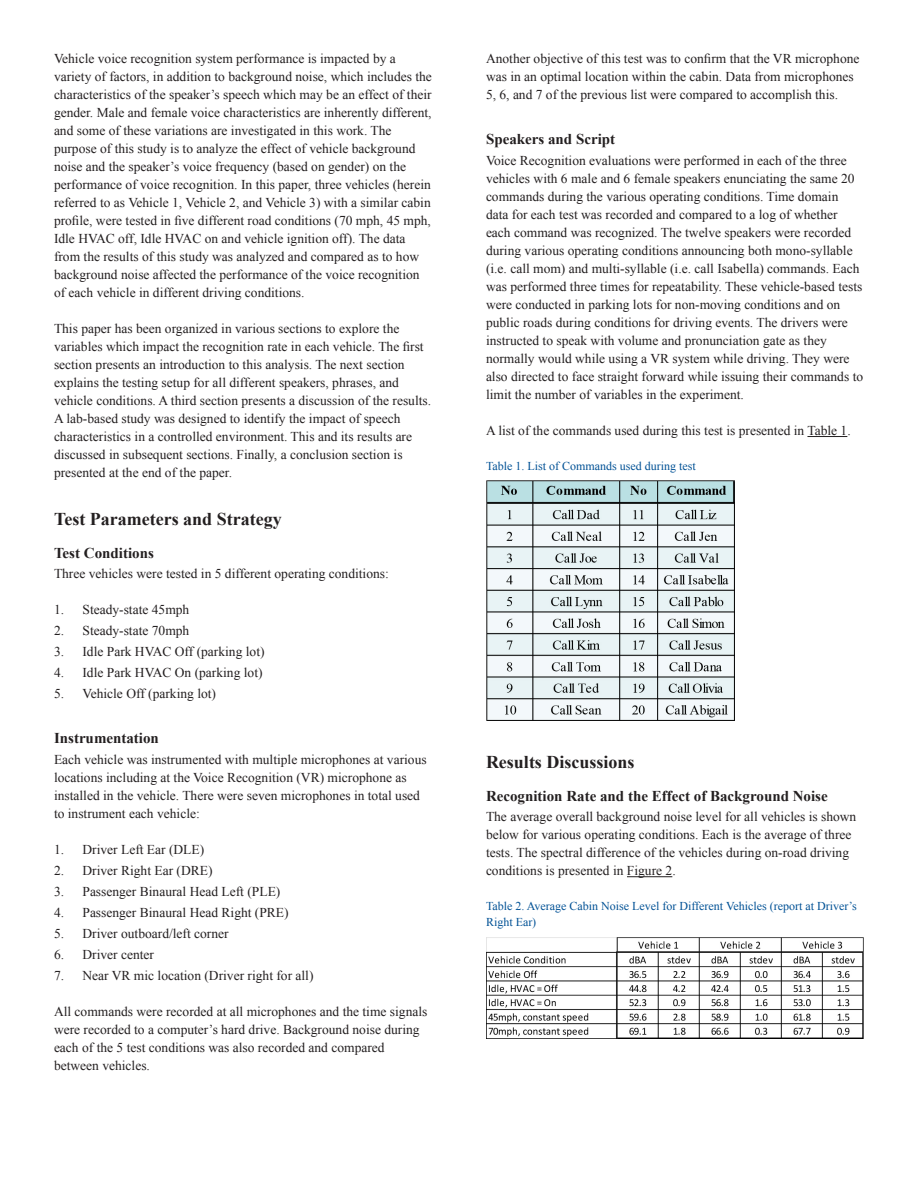
<style>
.page{position:relative;width:918px;height:1188px;background:#fff}
.page>*{position:absolute;margin:0;border:0;box-sizing:border-box;transform-origin:0 0}
.t1{font:700 18px "Times New Roman";color:#231f20}
.t2{font:700 15px "Times New Roman";color:#231f20}
.list-num-last{font:13.5px/18px "Times New Roman";color:#231f20}
.list-num{font:13.5px "Times New Roman";color:#231f20}
.caption-table{font:12px/16.5px "Times New Roman";color:#005195}
</style>
<div class="page">
<hr style="left:807px;top:436px;width:40px;height:1px;background:#231f20">
<hr style="left:627px;top:876px;width:45px;height:1px;background:#231f20">
<img style="left:486px;top:481px;width:248px;height:239px">
<img style="left:486px;top:937px;width:378px;height:102px">
<p class="list-num-last" style="left:54px;top:50px;width:379px">Vehicle voice recognition system performance is impacted by a variety of factors, in addition to background noise, which includes the characteristics of the speaker’s speech which may be an effect of their gender. Male and female voice characteristics are inherently different, and some of these variations are investigated in this work. The purpose of this study is to analyze the effect of vehicle background noise and the speaker’s voice frequency (based on gender) on the performance of voice recognition. In this paper, three vehicles (herein referred to as Vehicle 1, Vehicle 2, and Vehicle 3) with a similar cabin profile, were tested in five different road conditions (70 mph, 45 mph, Idle HVAC off, Idle HVAC on and vehicle ignition off). The data from the results of this study was analyzed and compared as to how background noise affected the performance of the voice recognition of each vehicle in different driving conditions.</p>
<p class="list-num-last" style="left:54px;top:320px;width:379px">This paper has been organized in various sections to explore the variables which impact the recognition rate in each vehicle. The first section presents an introduction to this analysis. The next section explains the testing setup for all different speakers, phrases, and vehicle conditions. A third section presents a discussion of the results.<br>A lab-based study was designed to identify the impact of speech characteristics in a controlled environment. This and its results are discussed in subsequent sections. Finally, a conclusion section is presented at the end of the paper.</p>
<h1 class="t1" style="left:54px;top:507px;width:229px">Test Parameters and Strategy</h1>
<h3 class="t2" style="left:54px;top:542px;width:101px">Test Conditions</h3>
<p class="list-num-last" style="left:54px;top:565px;width:336px">Three vehicles were tested in 5 different operating conditions:</p>
<p class="list-num" style="left:54px;top:601px;width:137px">1. Steady-state 45mph</p>
<p class="list-num" style="left:54px;top:622px;width:137px">2. Steady-state 70mph</p>
<p class="list-num" style="left:54px;top:643px;width:212px">3. Idle Park HVAC Off (parking lot)</p>
<p class="list-num" style="left:54px;top:664px;width:210px">4. Idle Park HVAC On (parking lot)</p>
<p class="list-num-last" style="left:54px;top:685px;width:164px">5. Vehicle Off (parking lot)</p>
<h3 class="t2" style="left:54px;top:728px;width:106px">Instrumentation</h3>
<p class="list-num-last" style="left:54px;top:750px;width:374px">Each vehicle was instrumented with multiple microphones at various locations including at the Voice Recognition (VR) microphone as installed in the vehicle. There were seven microphones in total used to instrument each vehicle:</p>
<p class="list-num" style="left:54px;top:840px;width:152px">1. Driver Left Ear (DLE)</p>
<p class="list-num" style="left:54px;top:861px;width:160px">2. Driver Right Ear (DRE)</p>
<p class="list-num" style="left:54px;top:882px;width:228px">3. Passenger Binaural Head Left (PLE)</p>
<p class="list-num" style="left:54px;top:903px;width:236px">4. Passenger Binaural Head Right (PRE)</p>
<p class="list-num" style="left:54px;top:924px;width:176px">5. Driver outboard/left corner</p>
<p class="list-num" style="left:54px;top:945px;width:102px">6. Driver center</p>
<p class="list-num-last" style="left:54px;top:966px;width:261px">7. Near VR mic location (Driver right for all)</p>
<p class="list-num-last" style="left:54px;top:1002px;width:375px">All commands were recorded at all microphones and the time signals were recorded to a computer’s hard drive. Background noise during each of the 5 test conditions was also recorded and compared between vehicles.</p>
<p class="list-num-last" style="left:486px;top:50px;width:375px">Another objective of this test was to confirm that the VR microphone was in an optimal location within the cabin. Data from microphones<br>5, 6, and 7 of the previous list were compared to accomplish this.</p>
<h3 class="t2" style="left:486px;top:129px;width:131px">Speakers and Script</h3>
<p class="list-num-last" style="left:486px;top:151px;width:379px">Voice Recognition evaluations were performed in each of the three vehicles with 6 male and 6 female speakers enunciating the same 20 commands during the various operating conditions. Time domain data for each test was recorded and compared to a log of whether each command was recognized. The twelve speakers were recorded during various operating conditions announcing both mono-syllable (i.e. call mom) and multi-syllable (i.e. call Isabella) commands. Each was performed three times for repeatability. These vehicle-based tests were conducted in parking lots for non-moving conditions and on public roads during conditions for driving events. The drivers were instructed to speak with volume and pronunciation gate as they normally would while using a VR system while driving. They were also directed to face straight forward while issuing their commands to limit the number of variables in the experiment.</p>
<p class="list-num-last" style="left:486px;top:421px;width:366px">A list of the commands used during this test is presented in Table 1.</p>
<p class="caption-table" style="left:486px;top:457px;width:211px">Table 1. List of Commands used during test</p>
<h1 class="t1" style="left:486px;top:750px;width:150px">Results Discussions</h1>
<h3 class="t2" style="left:486px;top:785px;width:343px">Recognition Rate and the Effect of Background Noise</h3>
<p class="list-num-last" style="left:486px;top:808px;width:372px">The average overall background noise level for all vehicles is shown below for various operating conditions. Each is the average of three tests. The spectral difference of the vehicles during on-road driving conditions is presented in Figure 2.</p>
<p class="caption-table" style="left:486px;top:897px;width:372px">Table 2. Average Cabin Noise Level for Different Vehicles (report at Driver’s<br>Right Ear)</p>
</div>
